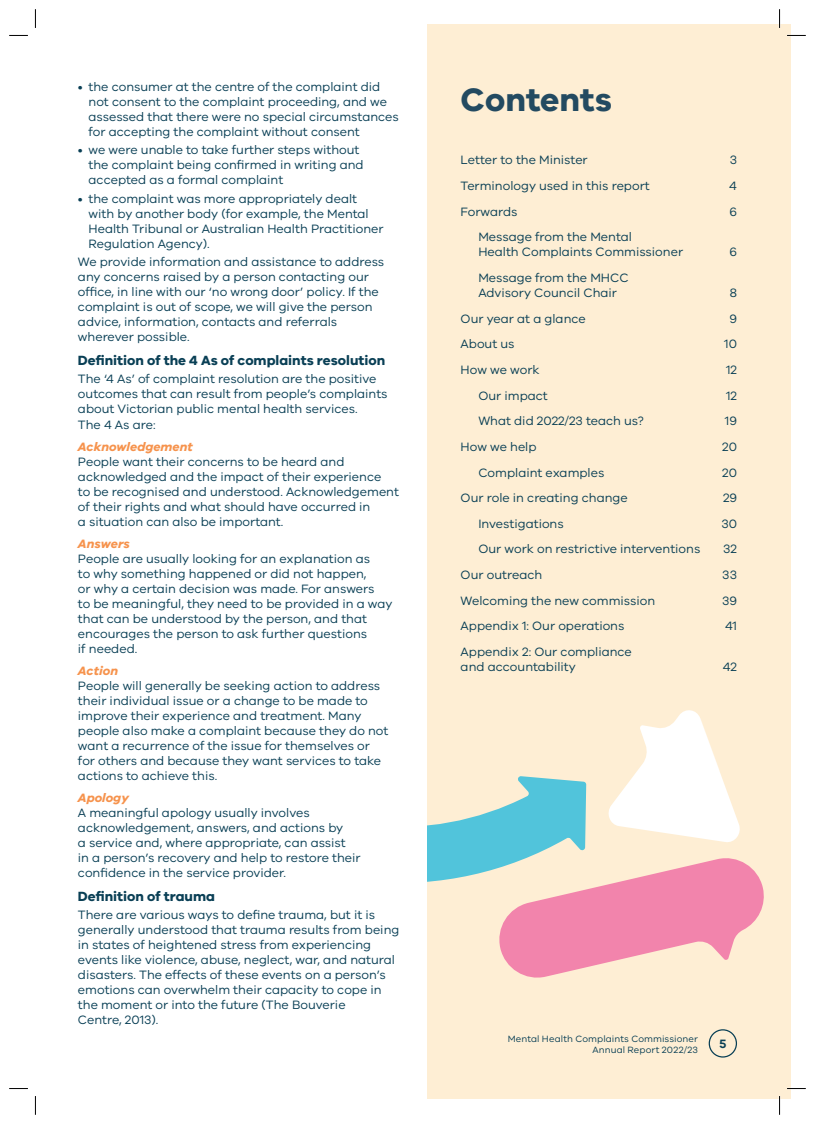
<style>
.page{position:relative;width:815px;height:1124px;background:#fff}
.page>*{position:absolute;margin:0;border:0;box-sizing:border-box;transform-origin:0 0}
.t1{font:700 33.5px "VIC";color:#234a61}
.t2{font:700 13.75px "VIC";color:#093f55}
.t3{font:12.5px/15px "VIC";color:#093f55}
.t4{font:italic 700 12.5px "VIC";color:#f6934d}
.t5{font:600 12.5px "VIC";color:#093f55}
.t6{font:9.38px/11.2px "VIC";letter-spacing:.01em;color:#093f55;text-align:right}
</style>
<div class="page">
<div style="left:427px;top:25px;width:363px;height:1073px;background:#feeed4"></div>
<svg style="left:427px;top:710px;width:337px;height:268px"></svg>
<div style="left:709px;top:1029px;width:28px;height:28px;border:1px solid #093f55;border-radius:50%"></div>
<svg style="left:9px;top:35px;width:19px;height:1px"></svg>
<svg style="left:787px;top:35px;width:19px;height:1px"></svg>
<svg style="left:9px;top:1088px;width:19px;height:1px"></svg>
<svg style="left:787px;top:1087px;width:19px;height:2px"></svg>
<svg style="left:35px;top:9px;width:1px;height:19px"></svg>
<svg style="left:35px;top:1096px;width:1px;height:18px"></svg>
<svg style="left:779px;top:9px;width:1px;height:19px"></svg>
<svg style="left:779px;top:1096px;width:1px;height:18px"></svg>
<p class="t3" style="left:89px;top:78px;width:312px;text-indent:-11px">• the consumer at the centre of the complaint did not consent to the complaint proceeding, and we assessed that there were no special circumstances for accepting the complaint without consent</p>
<p class="t3" style="left:89px;top:142px;width:277px;text-indent:-11px">• we were unable to take further steps without the complaint being confirmed in writing and accepted as a formal complaint</p>
<p class="t3" style="left:89px;top:190px;width:297px;text-indent:-11px">• the complaint was more appropriately dealt with by another body (for example, the Mental Health Tribunal or Australian Health Practitioner Regulation Agency).</p>
<p class="t3" style="left:78px;top:254px;width:308px">We provide information and assistance to address any concerns raised by a person contacting our office, in line with our ‘no wrong door’ policy. If the complaint is out of scope, we will give the person advice, information, contacts and referrals wherever possible.</p>
<p class="t2" style="left:78px;top:352px;width:309px">Definition of the 4 As of complaints resolution</p>
<p class="t3" style="left:78px;top:371px;width:311px">The ‘4 As’ of complaint resolution are the positive outcomes that can result from people’s complaints about Victorian public mental health services.<br>The 4 As are:</p>
<p class="t4" style="left:78px;top:438px;width:116px">Acknowledgement</p>
<p class="t3" style="left:78px;top:453px;width:323px">People want their concerns to be heard and acknowledged and the impact of their experience<br>to be recognised and understood. Acknowledgement of their rights and what should have occurred in<br>a situation can also be important.</p>
<p class="t4" style="left:78px;top:535px;width:54px">Answers</p>
<p class="t3" style="left:78px;top:550px;width:316px">People are usually looking for an explanation as<br>to why something happened or did not happen,<br>or why a certain decision was made. For answers<br>to be meaningful, they need to be provided in a way that can be understood by the person, and that encourages the person to ask further questions<br>if needed.</p>
<p class="t4" style="left:78px;top:663px;width:42px">Action</p>
<p class="t3" style="left:78px;top:677px;width:312px">People will generally be seeking action to address their individual issue or a change to be made to improve their experience and treatment. Many people also make a complaint because they do not want a recurrence of the issue for themselves or for others and because they want services to take actions to achieve this.</p>
<p class="t4" style="left:78px;top:790px;width:52px">Apology</p>
<p class="t3" style="left:78px;top:804px;width:284px">A meaningful apology usually involves acknowledgement, answers, and actions by<br>a service and, where appropriate, can assist<br>in a person’s recovery and help to restore their confidence in the service provider.</p>
<p class="t2" style="left:78px;top:887px;width:138px">Definition of trauma</p>
<p class="t3" style="left:78px;top:907px;width:323px">There are various ways to define trauma, but it is generally understood that trauma results from being in states of heightened stress from experiencing events like violence, abuse, neglect, war, and natural disasters. The effects of these events on a person’s emotions can overwhelm their capacity to cope in the moment or into the future (The Bouverie<br>Centre, 2013).</p>
<h1 class="t1" style="left:461px;top:79px;width:153px">Contents</h1>
<p class="t3" style="left:461px;top:152px;width:129px">Letter to the Minister</p>
<p class="t3" style="left:730px;top:152px;width:9px">3</p>
<p class="t3" style="left:461px;top:178px;width:191px">Terminology used in this report</p>
<p class="t3" style="left:729px;top:178px;width:9px">4</p>
<p class="t3" style="left:461px;top:203px;width:58px">Forwards</p>
<p class="t3" style="left:729px;top:203px;width:9px">6</p>
<p class="t3" style="left:478px;top:229px;width:206px">Message from the Mental<br>Health Complaints Commissioner</p>
<p class="t3" style="left:729px;top:244px;width:9px">6</p>
<p class="t3" style="left:478px;top:270px;width:152px">Message from the MHCC<br>Advisory Council Chair</p>
<p class="t3" style="left:730px;top:285px;width:9px">8</p>
<p class="t3" style="left:461px;top:310px;width:127px">Our year at a glance</p>
<p class="t3" style="left:729px;top:310px;width:9px">9</p>
<p class="t3" style="left:461px;top:336px;width:55px">About us</p>
<p class="t3" style="left:724px;top:336px;width:14px">10</p>
<p class="t3" style="left:461px;top:362px;width:80px">How we work</p>
<p class="t3" style="left:726px;top:362px;width:12px">12</p>
<p class="t3" style="left:478px;top:387px;width:71px">Our impact</p>
<p class="t3" style="left:726px;top:387px;width:12px">12</p>
<p class="t3" style="left:478px;top:413px;width:167px">What did 2022/23 teach us?</p>
<p class="t3" style="left:725px;top:413px;width:14px">19</p>
<p class="t3" style="left:461px;top:438px;width:77px">How we help</p>
<p class="t3" style="left:722px;top:438px;width:16px">20</p>
<p class="t3" style="left:478px;top:464px;width:128px">Complaint examples</p>
<p class="t3" style="left:722px;top:464px;width:16px">20</p>
<p class="t3" style="left:461px;top:490px;width:169px">Our role in creating change</p>
<p class="t3" style="left:723px;top:490px;width:16px">29</p>
<p class="t3" style="left:478px;top:515px;width:87px">Investigations</p>
<p class="t3" style="left:721px;top:515px;width:17px">30</p>
<p class="t3" style="left:478px;top:541px;width:224px">Our work on restrictive interventions</p>
<p class="t3" style="left:723px;top:541px;width:15px">32</p>
<p class="t3" style="left:461px;top:567px;width:83px">Our outreach</p>
<p class="t3" style="left:722px;top:567px;width:16px">33</p>
<p class="t3" style="left:461px;top:592px;width:196px">Welcoming the new commission</p>
<p class="t3" style="left:722px;top:592px;width:16px">39</p>
<p class="t3" style="left:461px;top:618px;width:165px">Appendix 1: Our operations</p>
<p class="t3" style="left:725px;top:618px;width:13px">41</p>
<p class="t3" style="left:461px;top:643px;width:173px">Appendix 2: Our compliance and accountability</p>
<p class="t3" style="left:723px;top:658px;width:16px">42</p>
<p class="t6" style="left:508px;top:1032px;width:192px">Mental Health Complaints Commissioner<br>Annual Report 2022/23</p>
<p class="t5" style="left:719px;top:1035px;width:8px">5</p>
</div>
